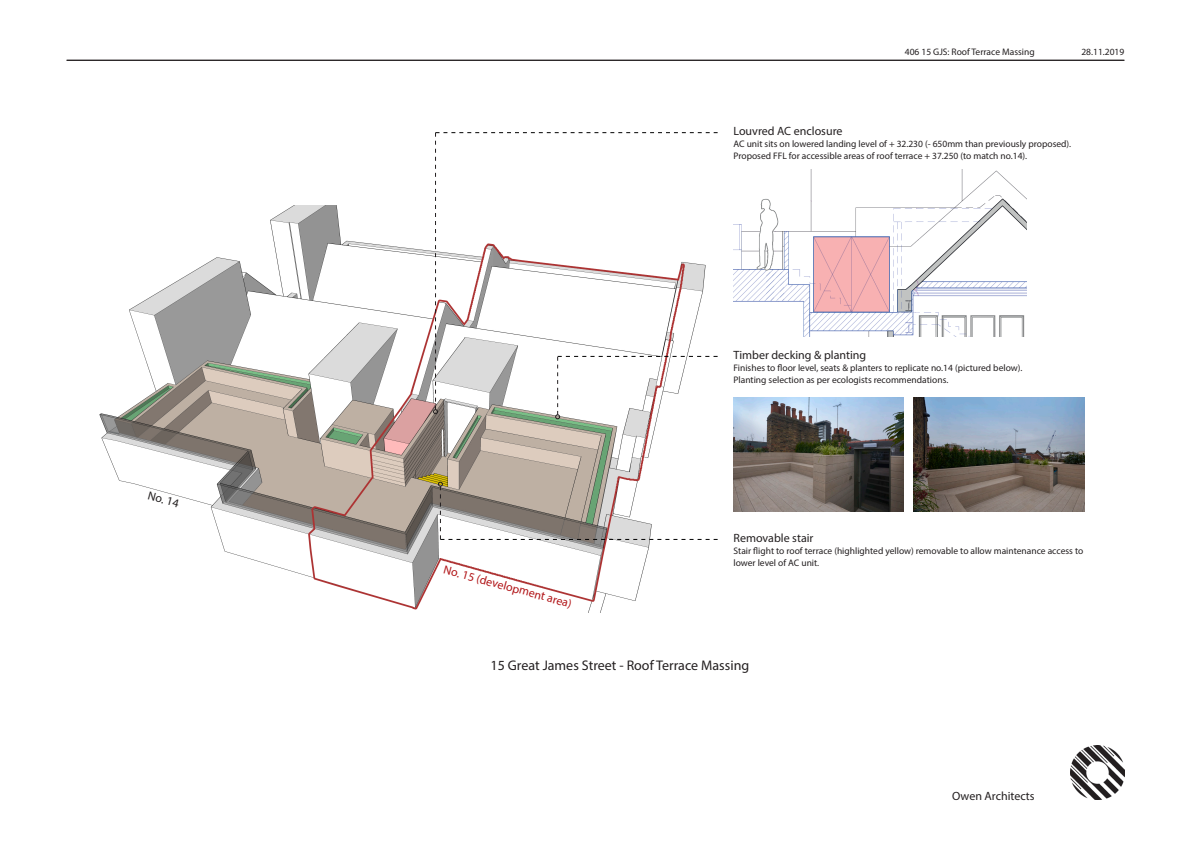
<style>
.page{position:relative;width:1191px;height:842px;background:#fff}
.page>*{position:absolute;margin:0;border:0;box-sizing:border-box;transform-origin:0 0}
.t1{font:14px "Myriad Pro";color:#231f20}
.t2{font:12px "Myriad Pro";color:#231f20}
.t3{font:12px "Myriad Pro";color:#b11417}
.t4{font:9.5px/12px "Myriad Pro";color:#231f20}
</style>
<div class="page">
<hr style="left:67px;top:60px;width:1057px;height:1px;background:#231f20">
<img style="left:1070px;top:746px;width:54px;height:53px">
<img style="left:99px;top:205px;width:558px;height:407px">
<img style="left:733px;top:170px;width:293px;height:166px">
<img style="left:913px;top:398px;width:171px;height:114px">
<img style="left:733px;top:398px;width:170px;height:114px">
<svg style="left:433px;top:132px;width:284px;height:287px"></svg>
<svg style="left:438px;top:482px;width:279px;height:58px"></svg>
<p class="t2" style="left:150px;top:488px;width:33px;rotate:15deg">No. 14</p>
<p class="t4" style="left:905px;top:45px;width:131px">406 15 GJS: Roof Terrace Massing</p>
<p class="t4" style="left:1081px;top:45px;width:44px">28.11.2019</p>
<p class="t2" style="left:733px;top:124px;width:110px">Louvred AC enclosure</p>
<p class="t4" style="left:733px;top:138px;width:339px">AC unit sits on lowered landing level of + 32.230 (- 650mm than previously proposed).<br>Proposed FFL for accessible areas of roof terrace + 37.250 (to match no.14).</p>
<p class="t3" style="left:446px;top:562px;width:134px;rotate:15deg">No. 15 (development area)</p>
<p class="t2" style="left:733px;top:347px;width:134px">Timber decking &amp; planting</p>
<p class="t4" style="left:733px;top:362px;width:290px">Finishes to floor level, seats &amp; planters to replicate no.14 (pictured below).<br>Planting selection as per ecologists recommendations.</p>
<p class="t2" style="left:733px;top:530px;width:81px">Removable stair</p>
<p class="t4" style="left:733px;top:545px;width:351px">Stair flight to roof terrace (highlighted yellow) removable to allow maintenance access to lower level of AC unit.</p>
<h1 class="t1" style="left:490px;top:657px;width:260px">15 Great James Street - Roof Terrace Massing</h1>
<p class="t2" style="left:952px;top:788px;width:84px">Owen Architects</p>
</div>
